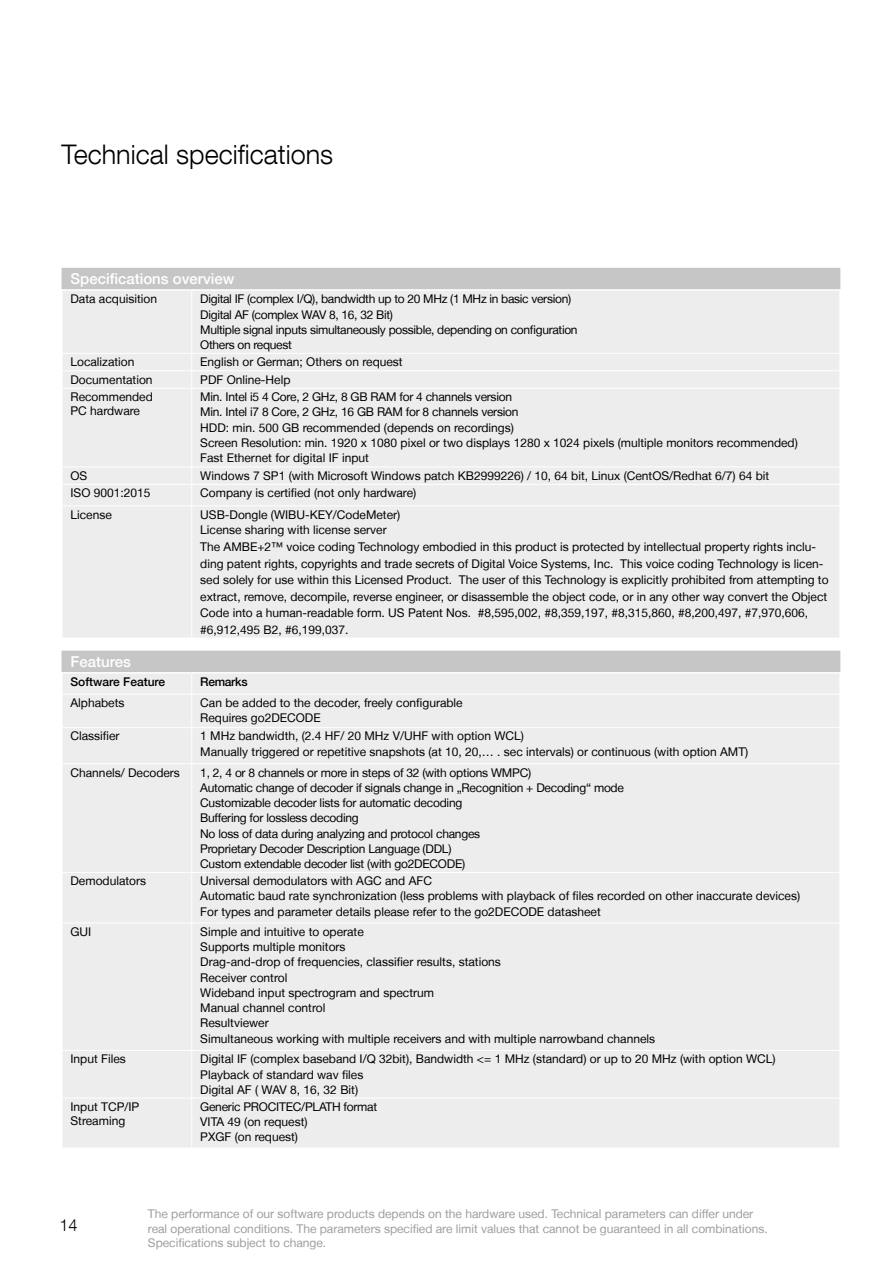
<style>
.page{position:relative;width:893px;height:1263px;background:#fff}
.page>*{position:absolute;margin:0;border:0;box-sizing:border-box;transform-origin:0 0}
.t1{font:300 27px "Helvetica Neue LT Com";color:#000}
.t2{font:300 16.5px "Helvetica Neue LT Com";color:#000}
.t3{font:500 15px "Helvetica Neue LT";color:#fff}
.t4{font:12px/15.3px "Helvetica Neue LT";color:#000}
.t5{font:12px/15.3px "Helvetica Neue LT";letter-spacing:-.02em;color:#000}
.t6{font:12px/14.4px "Helvetica Neue LT";color:#9d9d9c}
.t7{font:12px/15.3px "Helvetica Neue LT";letter-spacing:-.025em;color:#000}
.t8{font:500 12px "Helvetica Neue LT";color:#000}
.t9{font:500 12px "Helvetica Neue LT";letter-spacing:-.025em;color:#000}
</style>
<div class="page">
<div style="left:62px;top:268px;width:778px;height:22px;background:#c6c6c6"></div>
<div style="left:63px;top:291px;width:776px;height:346px;background:#ededed"></div>
<hr style="left:191px;top:291px;width:1px;height:62px;background:#fff">
<hr style="left:62px;top:353px;width:130px;height:1px;background:#fff">
<hr style="left:192px;top:353px;width:648px;height:1px;background:#fff">
<hr style="left:62px;top:370px;width:130px;height:1px;background:#fff">
<hr style="left:192px;top:370px;width:648px;height:1px;background:#fff">
<svg style="left:191px;top:354px;width:1px;height:34px"></svg>
<hr style="left:62px;top:388px;width:130px;height:1px;background:#fff">
<hr style="left:192px;top:388px;width:648px;height:1px;background:#fff">
<hr style="left:191px;top:388px;width:1px;height:79px;background:#fff">
<hr style="left:62px;top:467px;width:130px;height:1px;background:#fff">
<hr style="left:192px;top:467px;width:648px;height:1px;background:#fff">
<hr style="left:62px;top:484px;width:130px;height:1px;background:#fff">
<hr style="left:192px;top:484px;width:648px;height:1px;background:#fff">
<svg style="left:191px;top:468px;width:1px;height:38px"></svg>
<hr style="left:62px;top:506px;width:130px;height:1px;background:#fff">
<hr style="left:192px;top:506px;width:648px;height:1px;background:#fff">
<hr style="left:191px;top:506px;width:1px;height:132px;background:#fff">
<hr style="left:62px;top:289px;width:130px;height:2px;background:#fff">
<hr style="left:192px;top:289px;width:648px;height:2px;background:#fff">
<div style="left:62px;top:651px;width:778px;height:22px;background:#c6c6c6"></div>
<div style="left:63px;top:674px;width:776px;height:473px;background:#ededed"></div>
<svg style="left:191px;top:674px;width:1px;height:20px"></svg>
<svg style="left:840px;top:651px;width:1px;height:21px"></svg>
<hr style="left:62px;top:694px;width:130px;height:1px;background:#fff">
<hr style="left:192px;top:694px;width:648px;height:1px;background:#fff">
<hr style="left:191px;top:694px;width:1px;height:33px;background:#fff">
<hr style="left:62px;top:727px;width:130px;height:1px;background:#fff">
<hr style="left:192px;top:727px;width:648px;height:1px;background:#fff">
<hr style="left:191px;top:728px;width:1px;height:36px;background:#fff">
<hr style="left:62px;top:763px;width:130px;height:1px;background:#fff">
<hr style="left:192px;top:763px;width:648px;height:1px;background:#fff">
<hr style="left:191px;top:764px;width:1px;height:108px;background:#fff">
<hr style="left:62px;top:872px;width:130px;height:1px;background:#fff">
<hr style="left:192px;top:872px;width:648px;height:1px;background:#fff">
<hr style="left:191px;top:872px;width:1px;height:51px;background:#fff">
<hr style="left:62px;top:923px;width:130px;height:1px;background:#fff">
<hr style="left:192px;top:923px;width:648px;height:1px;background:#fff">
<hr style="left:191px;top:923px;width:1px;height:127px;background:#fff">
<hr style="left:62px;top:1050px;width:130px;height:1px;background:#fff">
<hr style="left:192px;top:1050px;width:648px;height:1px;background:#fff">
<hr style="left:191px;top:1051px;width:1px;height:47px;background:#fff">
<hr style="left:62px;top:1098px;width:130px;height:1px;background:#fff">
<hr style="left:192px;top:1098px;width:648px;height:1px;background:#fff">
<hr style="left:191px;top:1098px;width:1px;height:50px;background:#fff">
<hr style="left:62px;top:672px;width:130px;height:2px;background:#fff">
<hr style="left:192px;top:672px;width:648px;height:2px;background:#fff">
<h1 class="t1" style="left:62px;top:138px;width:273px">Technical specifications</h1>
<p class="t3" style="left:71px;top:270px;width:165px">Specifications overview</p>
<p class="t4" style="left:71px;top:291px;width:88px">Data acquisition</p>
<p class="t7" style="left:200px;top:291px;width:379px">Digital IF (complex I/Q), bandwidth up to 20 MHz (1 MHz in basic version)<br>Digital AF (complex WAV 8, 16, 32 Bit)<br>Multiple signal inputs simultaneously possible, depending on configuration Others on request</p>
<p class="t4" style="left:71px;top:354px;width:65px">Localization</p>
<p class="t4" style="left:200px;top:354px;width:204px">English or German; Others on request</p>
<p class="t4" style="left:71px;top:372px;width:84px">Documentation</p>
<p class="t4" style="left:200px;top:372px;width:92px">PDF Online-Help</p>
<p class="t4" style="left:71px;top:389px;width:84px;line-height:14.4px">Recommended<br>PC hardware</p>
<p class="t4" style="left:200px;top:389px;width:599px">Min. Intel i5 4 Core, 2 GHz, 8 GB RAM for 4 channels version<br>Min. Intel i7 8 Core, 2 GHz, 16 GB RAM for 8 channels version<br>HDD: min. 500 GB recommended (depends on recordings)<br>Screen Resolution: min. 1920 x 1080 pixel or two displays 1280 x 1024 pixels (multiple monitors recommended)<br>Fast Ethernet for digital IF input</p>
<p class="t4" style="left:71px;top:468px;width:18px">OS</p>
<p class="t4" style="left:200px;top:468px;width:571px">Windows 7 SP1 (with Microsoft Windows patch KB2999226) / 10, 64 bit, Linux (CentOS/Redhat 6/7) 64 bit</p>
<p class="t4" style="left:71px;top:485px;width:82px">ISO 9001:2015</p>
<p class="t4" style="left:200px;top:485px;width:218px">Company is certified (not only hardware)</p>
<p class="t4" style="left:71px;top:507px;width:43px">License</p>
<p class="t4" style="left:200px;top:507px;width:201px">USB-Dongle (WIBU-KEY/CodeMeter)<br>License sharing with license server</p>
<p class="t4" style="left:200px;top:539px;width:630px;line-height:16.5px">The AMBE+2™ voice coding Technology embodied in this product is protected by intellectual property rights inclu&shy;ding patent rights, copyrights and trade secrets of Digital Voice Systems, Inc. This voice coding Technology is licen&shy;sed solely for use within this Licensed Product. The user of this Technology is explicitly prohibited from attempting to extract, remove, decompile, reverse engineer, or disassemble the object code, or in any other way convert the Object Code into a human-readable form. US Patent Nos. #8,595,002, #8,359,197, #8,315,860, #8,200,497, #7,970,606, #6,912,495 B2, #6,199,037.</p>
<p class="t3" style="left:71px;top:653px;width:62px">Features</p>
<p class="t8" style="left:71px;top:675px;width:96px">Software Feature</p>
<p class="t9" style="left:200px;top:675px;width:49px">Remarks</p>
<p class="t4" style="left:71px;top:695px;width:56px">Alphabets</p>
<p class="t4" style="left:200px;top:695px;width:264px">Can be added to the decoder, freely configurable<br>Requires go2DECODE</p>
<p class="t4" style="left:71px;top:728px;width:51px">Classifier</p>
<p class="t4" style="left:200px;top:728px;width:550px">1 MHz bandwidth, (2.4 HF/ 20 MHz V/UHF with option WCL)<br>Manually triggered or repetitive snapshots (at 10, 20,… . sec intervals) or continuous (with option AMT)</p>
<p class="t4" style="left:71px;top:764px;width:111px">Channels/ Decoders</p>
<p class="t5" style="left:200px;top:764px;width:425px">1, 2, 4 or 8 channels or more in steps of 32 (with options WMPC)<br>Automatic change of decoder if signals change in „Recognition + Decoding“ mode Customizable decoder lists for automatic decoding<br>Buffering for lossless decoding<br>No loss of data during analyzing and protocol changes<br>Proprietary Decoder Description Language (DDL)<br>Custom extendable decoder list (with go2DECODE)</p>
<p class="t4" style="left:71px;top:873px;width:77px">Demodulators</p>
<p class="t4" style="left:200px;top:873px;width:601px">Universal demodulators with AGC and AFC<br>Automatic baud rate synchronization (less problems with playback of files recorded on other inaccurate devices)<br>For types and parameter details please refer to the go2DECODE datasheet</p>
<p class="t4" style="left:71px;top:924px;width:22px">GUI</p>
<p class="t4" style="left:200px;top:924px;width:456px">Simple and intuitive to operate<br>Supports multiple monitors<br>Drag-and-drop of frequencies, classifier results, stations<br>Receiver control<br>Wideband input spectrogram and spectrum<br>Manual channel control<br>Resultviewer<br>Simultaneous working with multiple receivers and with multiple narrowband channels</p>
<p class="t4" style="left:71px;top:1051px;width:57px">Input Files</p>
<p class="t4" style="left:200px;top:1051px;width:577px">Digital IF (complex baseband I/Q 32bit), Bandwidth &lt;= 1 MHz (standard) or up to 20 MHz (with option WCL)<br>Playback of standard wav files<br>Digital AF ( WAV 8, 16, 32 Bit)</p>
<p class="t4" style="left:71px;top:1099px;width:70px;line-height:14.4px">Input TCP/IP<br>Streaming</p>
<p class="t5" style="left:200px;top:1099px;width:179px">Generic PROCITEC/PLATH format<br>VITA 49 (on request)<br>PXGF (on request)</p>
<h2 class="t2" style="left:60px;top:1215px;width:20px">14</h2>
<p class="t6" style="left:148px;top:1207px;width:621px">The performance of our software products depends on the hardware used. Technical parameters can differ under real operational conditions. The parameters specified are limit values that cannot be guaranteed in all combinations.<br>Specifications subject to change.</p>
</div>
